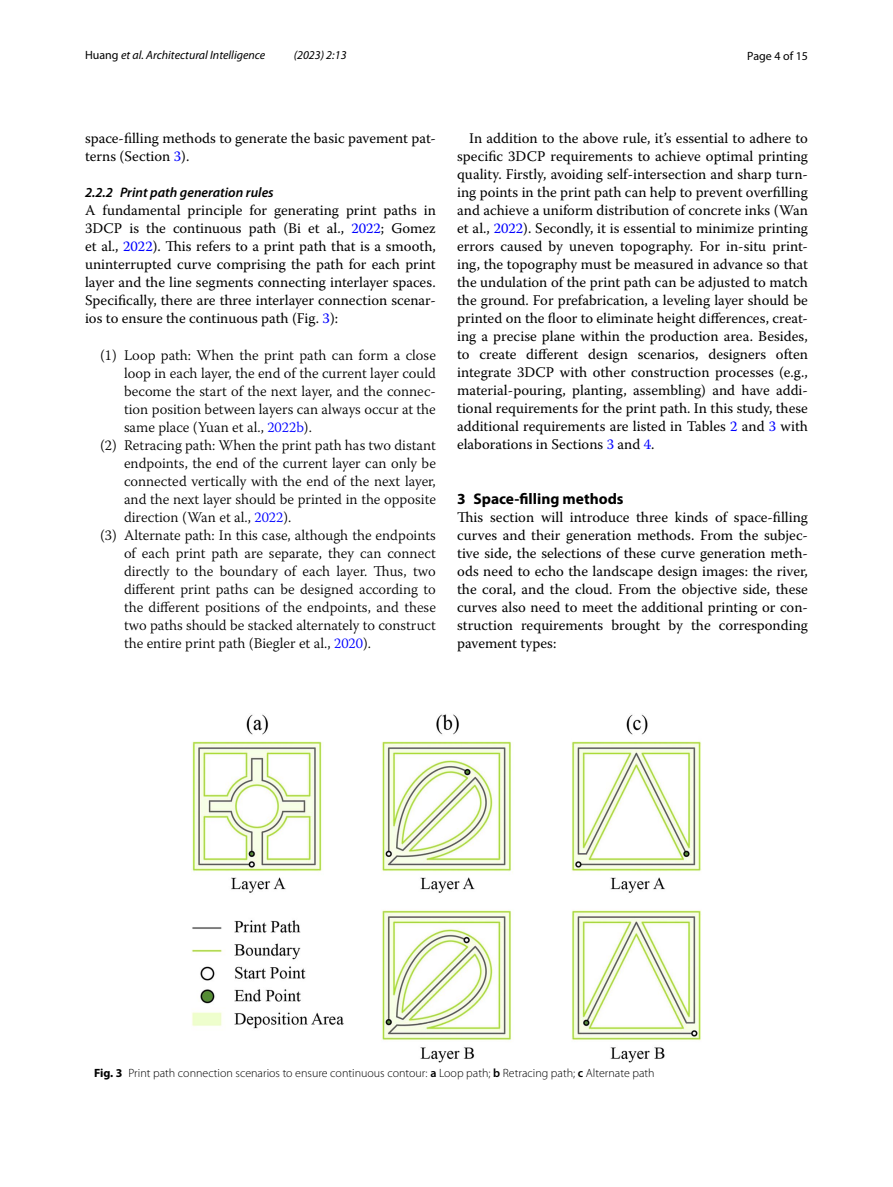
<style>
.page{position:relative;width:893px;height:1187px;background:#fff}
.page>*{position:absolute;margin:0;border:0;box-sizing:border-box;transform-origin:0 0}
.t1{font:700 15.45px "Myriad Pro";color:#000}
.t2{font:14.7px/18px "Warnock Pro";color:#000;text-align:justify}
.t3{font:300 14.7px "Warnock Pro";color:#000}
.t4{font:italic 600 13.8px "Myriad Pro";color:#000}
.t5{font:300 12px "Myriad Pro";color:#000}
.t6{font:italic 12px "Myriad Pro";color:#000}
.t7{font:12px "Myriad Pro";color:#000}
.s1{font-style:normal}
.s2{color:#00f}
.s3{font-weight:700}
.s4{font-weight:600}
</style>
<div class="page">
<img style="left:191px;top:714px;width:511px;height:348px">
<p class="t6" style="left:85px;top:48px;width:182px"><span class="s1">Huang</span> et al. Architectural Intelligence</p>
<p class="t6" style="left:294px;top:48px;width:54px">(2023) 2:13</p>
<p class="t7" style="left:747px;top:48px;width:62px">Page 4 of 15</p>
<p class="t2" style="left:85px;top:128px;width:352px">space-filling methods to generate the basic pavement pat&shy;terns (Section <span class="s2">3</span>).</p>
<p class="t4" style="left:85px;top:183px;width:190px">2.2.2 Print path generation rules</p>
<p class="t2" style="left:85px;top:200px;width:352px">A fundamental principle for generating print paths in 3DCP is the continuous path (Bi et al., <span class="s2">2022</span>; Gomez et al., <span class="s2">2022</span>). This refers to a print path that is a smooth, uninterrupted curve comprising the path for each print layer and the line segments connecting interlayer spaces.<br>Specifically, there are three interlayer connection scenar&shy;ios to ensure the continuous path (Fig. <span class="s2">3</span>):</p>
<p class="t3" style="left:100px;top:346px;width:337px">(1) Loop path: When the print path can form a close</p>
<p class="t3" style="left:124px;top:364px;width:313px">loop in each layer, the end of the current layer could</p>
<p class="t3" style="left:124px;top:382px;width:313px">become the start of the next layer, and the connec-</p>
<p class="t3" style="left:124px;top:400px;width:313px">tion position between layers can always occur at the</p>
<p class="t3" style="left:124px;top:418px;width:189px">same place (Yuan et al., <span class="s2">2022b</span>).</p>
<p class="t3" style="left:100px;top:436px;width:337px">(2) Retracing path: When the print path has two distant</p>
<p class="t3" style="left:124px;top:454px;width:313px">endpoints, the end of the current layer can only be</p>
<p class="t3" style="left:124px;top:472px;width:313px">connected vertically with the end of the next layer,</p>
<p class="t3" style="left:124px;top:490px;width:313px">and the next layer should be printed in the opposite</p>
<p class="t3" style="left:124px;top:508px;width:169px">direction (Wan et al., <span class="s2">2022</span>).</p>
<p class="t3" style="left:100px;top:526px;width:337px">(3) Alternate path: In this case, although the endpoints</p>
<p class="t3" style="left:124px;top:544px;width:313px">of each print path are separate, they can connect</p>
<p class="t3" style="left:124px;top:562px;width:313px">directly to the boundary of each layer. Thus, two</p>
<p class="t3" style="left:124px;top:580px;width:313px">different print paths can be designed according to</p>
<p class="t3" style="left:124px;top:598px;width:313px">the different positions of the endpoints, and these</p>
<p class="t3" style="left:124px;top:616px;width:313px">two paths should be stacked alternately to construct</p>
<p class="t3" style="left:124px;top:634px;width:248px">the entire print path (Biegler et al., <span class="s2">2020</span>).</p>
<p class="t2" style="left:457px;top:128px;width:352px;text-indent:12px">In addition to the above rule, it’s essential to adhere to specific 3DCP requirements to achieve optimal printing quality. Firstly, avoiding self-intersection and sharp turn&shy;ing points in the print path can help to prevent overfilling and achieve a uniform distribution of concrete inks (Wan et al., <span class="s2">2022</span>). Secondly, it is essential to minimize printing errors caused by uneven topography. For in-situ print&shy;ing, the topography must be measured in advance so that the undulation of the print path can be adjusted to match the ground. For prefabrication, a leveling layer should be printed on the floor to eliminate height differences, creat&shy;ing a precise plane within the production area. Besides, to create different design scenarios, designers often integrate 3DCP with other construction processes (e.g., material-pouring, planting, assembling) and have addi&shy;tional requirements for the print path. In this study, these additional requirements are listed in Tables <span class="s2">2</span> and <span class="s2">3</span> with elaborations in Sections <span class="s2">3</span> and <span class="s2">4</span>.</p>
<p class="t1" style="left:457px;top:488px;width:168px">3 Space‑filling methods</p>
<p class="t2" style="left:457px;top:507px;width:352px">This section will introduce three kinds of space-filling curves and their generation methods. From the subjec&shy;tive side, the selections of these curve generation meth&shy;ods need to echo the landscape design images: the river, the coral, and the cloud. From the objective side, these curves also need to meet the additional printing or con&shy;struction requirements brought by the corresponding pavement types:</p>
<p class="t5" style="left:94px;top:1066px;width:562px"><span class="s3">Fig. 3</span> Print path connection scenarios to ensure continuous contour: <span class="s4">a</span> Loop path; <span class="s4">b</span> Retracing path; <span class="s4">c</span> Alternate path</p>
</div>
